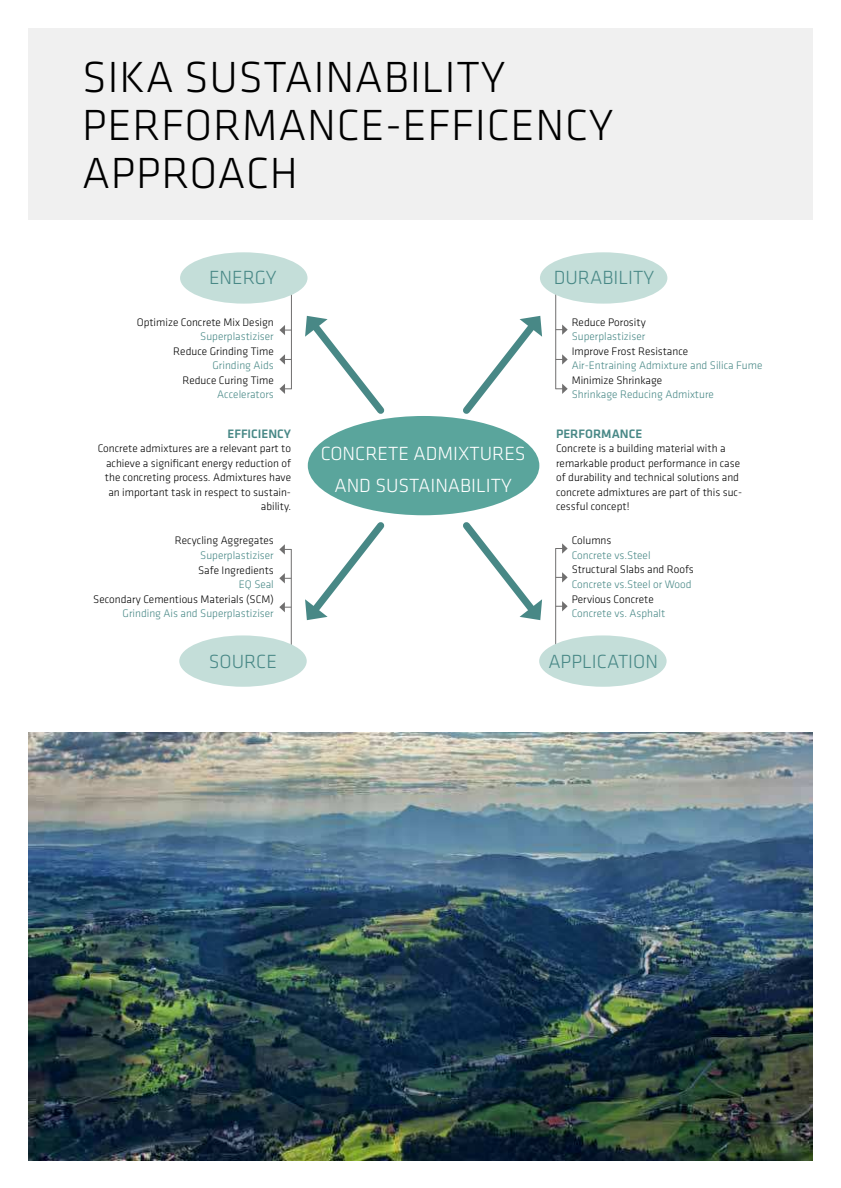
<style>
.page{position:relative;width:841px;height:1188px;background:#fff}
.page>*{position:absolute;margin:0;border:0;box-sizing:border-box;transform-origin:0 0}
.t1{font:300 45.15px/48px "Klavika";letter-spacing:.015em;color:#000}
.t2{font:300 19.8px/32px "Klavika";color:#fff;text-align:center}
.t3{font:300 19.8px "Klavika";color:#488886}
.t4{font:500 12.75px "Klavika";color:#488886}
.t5{font:300 11.25px/14.5px "Klavika";color:#000}
.t6{font:300 11.25px "Klavika";color:#488886}
</style>
<div class="page">
<hr style="left:555px;top:548px;width:1px;height:100px;background:#706f6f">
<svg style="left:555px;top:543px;width:12px;height:11px"></svg>
<svg style="left:555px;top:572px;width:12px;height:11px"></svg>
<svg style="left:555px;top:601px;width:12px;height:10px"></svg>
<hr style="left:291px;top:549px;width:1px;height:96px;background:#706f6f">
<svg style="left:279px;top:544px;width:12px;height:11px"></svg>
<svg style="left:279px;top:573px;width:12px;height:10px"></svg>
<svg style="left:279px;top:602px;width:12px;height:10px"></svg>
<hr style="left:555px;top:291px;width:1px;height:98px;background:#706f6f">
<svg style="left:555px;top:384px;width:12px;height:10px"></svg>
<svg style="left:555px;top:354px;width:12px;height:11px"></svg>
<svg style="left:555px;top:324px;width:12px;height:11px"></svg>
<hr style="left:291px;top:292px;width:1px;height:97px;background:#706f6f">
<svg style="left:279px;top:384px;width:12px;height:10px"></svg>
<svg style="left:279px;top:354px;width:12px;height:11px"></svg>
<svg style="left:279px;top:325px;width:12px;height:10px"></svg>
<div style="left:307px;top:416px;width:232px;height:99px;background:#5aa59c;border-radius:50%"></div>
<div style="left:179px;top:635px;width:127px;height:52px;background:#c4ded9;border-radius:50%"></div>
<div style="left:539px;top:635px;width:127px;height:52px;background:#c4ded9;border-radius:50%"></div>
<div style="left:180px;top:252px;width:127px;height:52px;background:#c4ded9;border-radius:50%"></div>
<div style="left:539px;top:252px;width:128px;height:52px;background:#c4ded9;border-radius:50%"></div>
<svg style="left:305px;top:315px;width:85px;height:105px"></svg>
<svg style="left:457px;top:316px;width:85px;height:104px"></svg>
<svg style="left:305px;top:522px;width:80px;height:99px"></svg>
<svg style="left:463px;top:522px;width:79px;height:98px"></svg>
<div style="left:28px;top:28px;width:784px;height:192px;background:#ededed"></div>
<img style="left:28px;top:732px;width:784px;height:428px">
<h1 class="t1" style="left:82px;top:54px;width:532px">SIKA SUSTAINABILITY<br>PERFORMANCE-EFFICENCY<br>APPROACH</h1>
<h2 class="t3" style="left:209px;top:268px;width:69px">ENERGY</h2>
<p class="t5" style="left:137px;top:315px;width:138px">Optimize Concrete Mix Design</p>
<p class="t6" style="left:200px;top:331px;width:75px">Superplastiziser</p>
<p class="t5" style="left:173px;top:344px;width:102px">Reduce Grinding Time</p>
<p class="t6" style="left:212px;top:360px;width:63px">Grinding Aids</p>
<p class="t5" style="left:182px;top:373px;width:93px">Reduce Curing Time</p>
<p class="t6" style="left:217px;top:389px;width:58px">Accelerators</p>
<p class="t4" style="left:227px;top:427px;width:65px">EFFICIENCY</p>
<p class="t5" style="left:98px;top:441px;width:195px;text-align:right">Concrete admixtures are a relevant part to achieve a signiicant energy reduction of the concreting process. Admixtures have an important task in respect to sustain&shy;ability.</p>
<p class="t5" style="left:175px;top:534px;width:100px">Recycling Aggregates</p>
<p class="t6" style="left:200px;top:550px;width:75px">Superplastiziser</p>
<p class="t5" style="left:198px;top:563px;width:77px">Safe Ingredients</p>
<p class="t6" style="left:239px;top:579px;width:36px">EQ Seal</p>
<p class="t5" style="left:93px;top:592px;width:182px">Secondary Cementious Materials (SCM)</p>
<p class="t6" style="left:122px;top:608px;width:153px">Grinding Ais and Superplastiziser</p>
<h2 class="t3" style="left:209px;top:652px;width:70px">SOURCE</h2>
<h2 class="t2" style="left:320px;top:438px;width:206px">CONCRETE ADMIXTURES<br>AND SUSTAINABILITY</h2>
<h2 class="t3" style="left:553px;top:268px;width:102px">DURABILITY</h2>
<p class="t5" style="left:571px;top:315px;width:75px">Reduce Porosity</p>
<p class="t6" style="left:571px;top:331px;width:75px">Superplastiziser</p>
<p class="t5" style="left:571px;top:344px;width:118px">Improve Frost Resistance</p>
<p class="t6" style="left:571px;top:360px;width:192px">Air-Entraining Admixture and Silica Fume</p>
<p class="t5" style="left:571px;top:373px;width:92px">Minimize Shrinkage</p>
<p class="t6" style="left:571px;top:389px;width:144px">Shrinkage Reducing Admixture</p>
<p class="t4" style="left:555px;top:427px;width:88px">PERFORMANCE</p>
<p class="t5" style="left:555px;top:441px;width:187px">Concrete is a building material with a remarkable product performance in case of durability and technical solutions and concrete admixtures are part of this suc&shy;cessful concept!</p>
<p class="t5" style="left:571px;top:534px;width:41px">Columns</p>
<p class="t6" style="left:571px;top:550px;width:80px">Concrete vs.Steel</p>
<p class="t5" style="left:571px;top:563px;width:124px">Structural Slabs and Roofs</p>
<p class="t6" style="left:571px;top:579px;width:121px">Concrete vs.Steel or Wood</p>
<p class="t5" style="left:571px;top:592px;width:83px">Pervious Concrete</p>
<p class="t6" style="left:571px;top:608px;width:95px">Concrete vs. Asphalt</p>
<h2 class="t3" style="left:548px;top:652px;width:111px">APPLICATION</h2>
</div>
